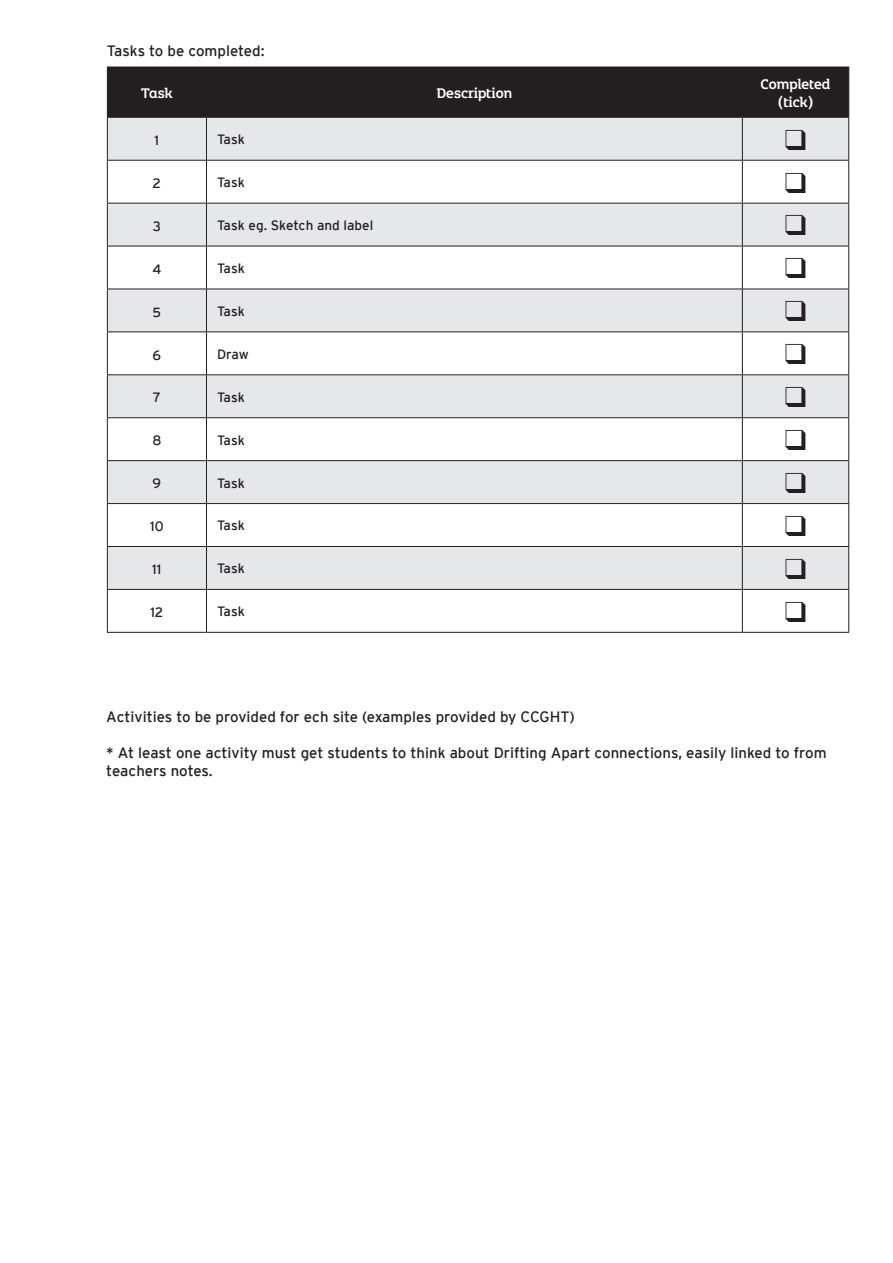
<style>
.page{position:relative;width:893px;height:1263px;background:#fff}
.page>*{position:absolute;margin:0;border:0;box-sizing:border-box;transform-origin:0 0}
.t1{font:15px/18px "Interstate";color:#231f20}
.t2{font:15px/18px "Northern Ireland Headline";color:#fff;text-align:center}
.t3{font:13.5px "Interstate";color:#231f20}
</style>
<div class="page">
<div style="left:108px;top:68px;width:740px;height:49px;background:#231f20"></div>
<div style="left:108px;top:118px;width:740px;height:42px;background:#e6e7e9"></div>
<svg style="left:108px;top:161px;width:740px;height:471px"></svg>
<hr style="left:107px;top:67px;width:99px;height:1px;background:#231f20">
<hr style="left:107px;top:67px;width:1px;height:50px;background:#231f20">
<hr style="left:206px;top:67px;width:536px;height:1px;background:#231f20">
<hr style="left:206px;top:67px;width:1px;height:50px;background:#231f20">
<hr style="left:742px;top:67px;width:107px;height:1px;background:#231f20">
<hr style="left:742px;top:67px;width:1px;height:50px;background:#231f20">
<hr style="left:848px;top:67px;width:1px;height:50px;background:#231f20">
<hr style="left:107px;top:117px;width:99px;height:1px;background:#231f20">
<hr style="left:107px;top:118px;width:1px;height:42px;background:#231f20">
<hr style="left:206px;top:117px;width:536px;height:1px;background:#231f20">
<hr style="left:206px;top:118px;width:1px;height:42px;background:#231f20">
<hr style="left:742px;top:117px;width:107px;height:1px;background:#231f20">
<hr style="left:742px;top:118px;width:1px;height:42px;background:#231f20">
<hr style="left:848px;top:118px;width:1px;height:42px;background:#231f20">
<hr style="left:107px;top:160px;width:99px;height:1px;background:#231f20">
<hr style="left:107px;top:161px;width:1px;height:42px;background:#231f20">
<hr style="left:206px;top:160px;width:536px;height:1px;background:#231f20">
<hr style="left:206px;top:161px;width:1px;height:42px;background:#231f20">
<hr style="left:742px;top:160px;width:107px;height:1px;background:#231f20">
<hr style="left:742px;top:161px;width:1px;height:42px;background:#231f20">
<hr style="left:848px;top:161px;width:1px;height:42px;background:#231f20">
<hr style="left:107px;top:203px;width:99px;height:1px;background:#231f20">
<hr style="left:107px;top:203px;width:1px;height:43px;background:#231f20">
<hr style="left:206px;top:203px;width:536px;height:1px;background:#231f20">
<hr style="left:206px;top:203px;width:1px;height:43px;background:#231f20">
<hr style="left:742px;top:203px;width:107px;height:1px;background:#231f20">
<hr style="left:742px;top:203px;width:1px;height:43px;background:#231f20">
<hr style="left:848px;top:203px;width:1px;height:43px;background:#231f20">
<hr style="left:107px;top:246px;width:99px;height:1px;background:#231f20">
<hr style="left:107px;top:246px;width:1px;height:43px;background:#231f20">
<hr style="left:206px;top:246px;width:536px;height:1px;background:#231f20">
<hr style="left:206px;top:246px;width:1px;height:43px;background:#231f20">
<hr style="left:742px;top:246px;width:107px;height:1px;background:#231f20">
<hr style="left:742px;top:246px;width:1px;height:43px;background:#231f20">
<hr style="left:848px;top:246px;width:1px;height:43px;background:#231f20">
<hr style="left:107px;top:289px;width:99px;height:1px;background:#231f20">
<hr style="left:107px;top:289px;width:1px;height:42px;background:#231f20">
<hr style="left:206px;top:289px;width:536px;height:1px;background:#231f20">
<hr style="left:206px;top:289px;width:1px;height:42px;background:#231f20">
<hr style="left:742px;top:289px;width:107px;height:1px;background:#231f20">
<hr style="left:742px;top:289px;width:1px;height:42px;background:#231f20">
<hr style="left:848px;top:289px;width:1px;height:42px;background:#231f20">
<hr style="left:107px;top:331px;width:99px;height:1px;background:#231f20">
<hr style="left:107px;top:332px;width:1px;height:42px;background:#231f20">
<hr style="left:206px;top:331px;width:536px;height:1px;background:#231f20">
<hr style="left:206px;top:332px;width:1px;height:42px;background:#231f20">
<hr style="left:742px;top:331px;width:107px;height:1px;background:#231f20">
<hr style="left:742px;top:332px;width:1px;height:42px;background:#231f20">
<hr style="left:848px;top:332px;width:1px;height:42px;background:#231f20">
<hr style="left:107px;top:374px;width:99px;height:1px;background:#231f20">
<hr style="left:107px;top:375px;width:1px;height:42px;background:#231f20">
<hr style="left:206px;top:374px;width:536px;height:1px;background:#231f20">
<hr style="left:206px;top:375px;width:1px;height:42px;background:#231f20">
<hr style="left:742px;top:374px;width:107px;height:1px;background:#231f20">
<hr style="left:742px;top:375px;width:1px;height:42px;background:#231f20">
<hr style="left:848px;top:375px;width:1px;height:42px;background:#231f20">
<hr style="left:107px;top:417px;width:99px;height:1px;background:#231f20">
<hr style="left:107px;top:418px;width:1px;height:42px;background:#231f20">
<hr style="left:206px;top:417px;width:536px;height:1px;background:#231f20">
<hr style="left:206px;top:418px;width:1px;height:42px;background:#231f20">
<hr style="left:742px;top:417px;width:107px;height:1px;background:#231f20">
<hr style="left:742px;top:418px;width:1px;height:42px;background:#231f20">
<hr style="left:848px;top:418px;width:1px;height:42px;background:#231f20">
<hr style="left:107px;top:460px;width:99px;height:1px;background:#231f20">
<hr style="left:107px;top:461px;width:1px;height:42px;background:#231f20">
<hr style="left:206px;top:460px;width:536px;height:1px;background:#231f20">
<hr style="left:206px;top:461px;width:1px;height:42px;background:#231f20">
<hr style="left:742px;top:460px;width:107px;height:1px;background:#231f20">
<hr style="left:742px;top:461px;width:1px;height:42px;background:#231f20">
<hr style="left:848px;top:461px;width:1px;height:42px;background:#231f20">
<hr style="left:107px;top:503px;width:99px;height:1px;background:#231f20">
<hr style="left:107px;top:504px;width:1px;height:42px;background:#231f20">
<hr style="left:206px;top:503px;width:536px;height:1px;background:#231f20">
<hr style="left:206px;top:504px;width:1px;height:42px;background:#231f20">
<hr style="left:742px;top:503px;width:107px;height:1px;background:#231f20">
<hr style="left:742px;top:504px;width:1px;height:42px;background:#231f20">
<hr style="left:848px;top:504px;width:1px;height:42px;background:#231f20">
<hr style="left:107px;top:546px;width:99px;height:1px;background:#231f20">
<hr style="left:107px;top:547px;width:1px;height:42px;background:#231f20">
<hr style="left:206px;top:546px;width:536px;height:1px;background:#231f20">
<hr style="left:206px;top:547px;width:1px;height:42px;background:#231f20">
<hr style="left:742px;top:546px;width:107px;height:1px;background:#231f20">
<hr style="left:742px;top:547px;width:1px;height:42px;background:#231f20">
<hr style="left:848px;top:547px;width:1px;height:42px;background:#231f20">
<hr style="left:107px;top:589px;width:99px;height:1px;background:#231f20">
<hr style="left:107px;top:590px;width:1px;height:42px;background:#231f20">
<hr style="left:206px;top:589px;width:536px;height:1px;background:#231f20">
<hr style="left:206px;top:590px;width:1px;height:42px;background:#231f20">
<hr style="left:742px;top:589px;width:107px;height:1px;background:#231f20">
<hr style="left:742px;top:590px;width:1px;height:42px;background:#231f20">
<hr style="left:848px;top:590px;width:1px;height:42px;background:#231f20">
<hr style="left:107px;top:632px;width:99px;height:1px;background:#231f20">
<hr style="left:206px;top:632px;width:536px;height:1px;background:#231f20">
<hr style="left:742px;top:632px;width:107px;height:1px;background:#231f20">
<svg style="left:786px;top:130px;width:19px;height:20px"></svg>
<svg style="left:786px;top:172px;width:19px;height:20px"></svg>
<svg style="left:786px;top:215px;width:19px;height:20px"></svg>
<svg style="left:786px;top:258px;width:19px;height:20px"></svg>
<svg style="left:786px;top:301px;width:19px;height:20px"></svg>
<svg style="left:786px;top:344px;width:19px;height:20px"></svg>
<svg style="left:786px;top:387px;width:19px;height:20px"></svg>
<svg style="left:786px;top:430px;width:19px;height:20px"></svg>
<svg style="left:786px;top:473px;width:19px;height:20px"></svg>
<svg style="left:786px;top:516px;width:19px;height:20px"></svg>
<svg style="left:786px;top:559px;width:19px;height:20px"></svg>
<svg style="left:786px;top:602px;width:19px;height:20px"></svg>
<p class="t1" style="left:107px;top:42px;width:159px">Tasks to be completed:</p>
<p class="t2" style="left:141px;top:83px;width:34px">Task</p>
<p class="t2" style="left:437px;top:83px;width:77px">Description</p>
<p class="t2" style="left:761px;top:74px;width:71px">Completed (tick)</p>
<p class="t3" style="left:155px;top:133px;width:6px">1</p>
<p class="t3" style="left:217px;top:132px;width:29px">Task</p>
<p class="t3" style="left:153px;top:175px;width:10px">2</p>
<p class="t3" style="left:217px;top:175px;width:29px">Task</p>
<p class="t3" style="left:153px;top:218px;width:10px">3</p>
<p class="t3" style="left:217px;top:218px;width:158px">Task eg. Sketch and label</p>
<p class="t3" style="left:152px;top:261px;width:11px">4</p>
<p class="t3" style="left:217px;top:261px;width:29px">Task</p>
<p class="t3" style="left:153px;top:304px;width:10px">5</p>
<p class="t3" style="left:217px;top:304px;width:29px">Task</p>
<p class="t3" style="left:153px;top:347px;width:10px">6</p>
<p class="t3" style="left:217px;top:346px;width:33px">Draw</p>
<p class="t3" style="left:153px;top:390px;width:10px">7</p>
<p class="t3" style="left:217px;top:389px;width:29px">Task</p>
<p class="t3" style="left:152px;top:433px;width:11px">8</p>
<p class="t3" style="left:217px;top:432px;width:29px">Task</p>
<p class="t3" style="left:153px;top:476px;width:10px">9</p>
<p class="t3" style="left:217px;top:475px;width:29px">Task</p>
<p class="t3" style="left:150px;top:519px;width:15px">10</p>
<p class="t3" style="left:217px;top:518px;width:29px">Task</p>
<p class="t3" style="left:152px;top:562px;width:11px">11</p>
<p class="t3" style="left:217px;top:561px;width:29px">Task</p>
<p class="t3" style="left:150px;top:605px;width:15px">12</p>
<p class="t3" style="left:217px;top:604px;width:29px">Task</p>
<p class="t1" style="left:106px;top:708px;width:470px">Activities to be provided for ech site (examples provided by CCGHT)</p>
<p class="t1" style="left:106px;top:744px;width:722px">* At least one activity must get students to think about Drifting Apart connections, easily linked to from teachers notes.</p>
</div>
